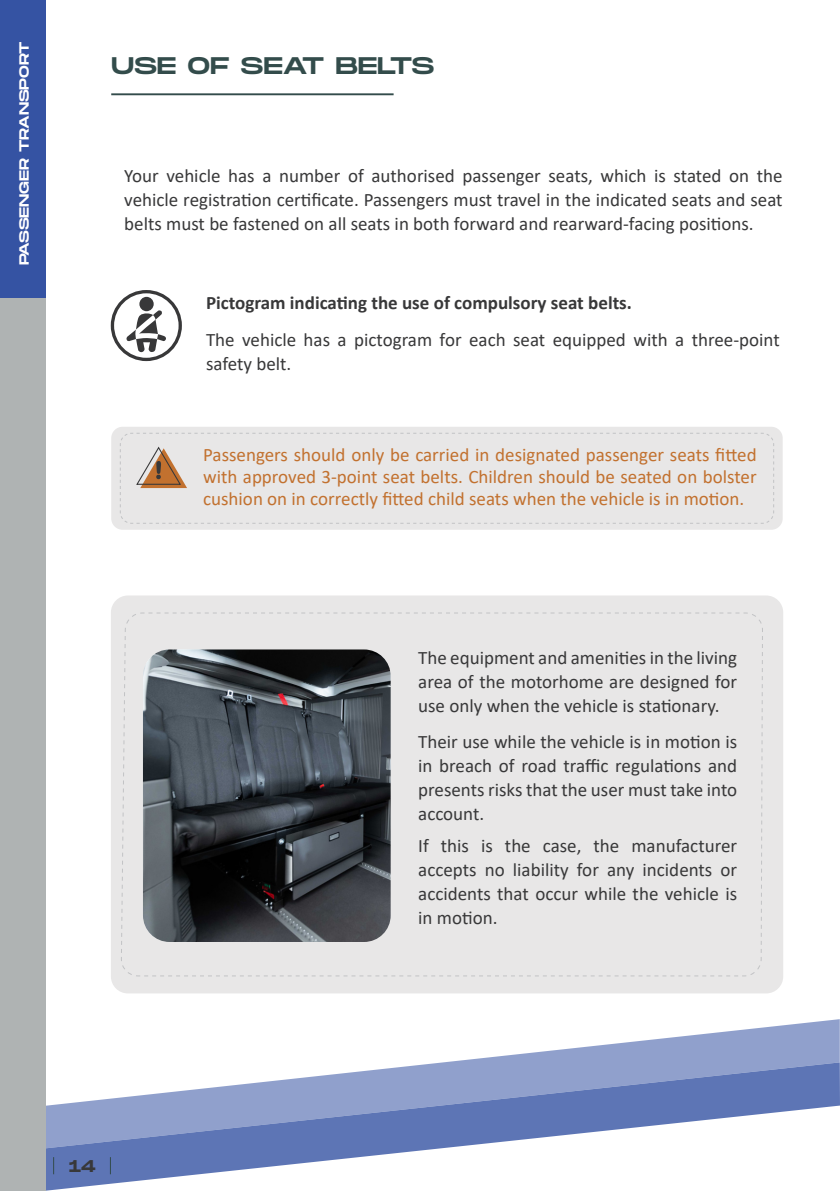
<style>
.page{position:relative;width:840px;height:1191px;background:#fff}
.page>*{position:absolute;margin:0;border:0;box-sizing:border-box;transform-origin:0 0}
.CUERPO{font:24px "Monument Extended";letter-spacing:-.01em;color:#334c4b}
.CUERPO-2{font:19px/24px "Calibri";color:#383839;text-align:justify}
.CUERPO-3{font:19px/22px "Calibri";color:#c2712f;text-align:justify}
.CUERPO-4{font:700 19px "Calibri";color:#383839}
.t1{font:17px "Monument Extended";color:#383839}
.CUERPO-5{font:13.4px "Monument Extended";letter-spacing:-.015em;color:#fff}
</style>
<div class="page">
<svg style="left:45px;top:855px;width:793px;height:336px"></svg>
<div style="left:111px;top:595px;width:671px;height:398px;background:#e8e7e7;border-radius:17px"></div>
<svg style="left:121px;top:612px;width:642px;height:365px"></svg>
<img style="left:143px;top:649px;width:247px;height:293px">
<hr style="left:111px;top:93px;width:282px;height:2px;background:#334c4b">
<svg style="left:126px;top:310px;width:40px;height:42px"></svg>
<div style="left:139px;top:297px;width:15px;height:14px;background:#383839;border-radius:50%"></div>
<div style="left:111px;top:290px;width:71px;height:71px;border:3px solid #383839;border-radius:50%"></div>
<div style="left:0;top:0;width:45px;height:1191px;background:#afb3b3"></div>
<div style="left:0;top:0;width:45px;height:298px;background:#3553a3"></div>
<img style="left:839px;top:1019px;width:1px;height:87px">
<svg style="left:838px;top:1019px;width:1px;height:87px"></svg>
<div style="left:111px;top:427px;width:671px;height:103px;background:#e8e7e7;border-radius:11px"></div>
<svg style="left:120px;top:433px;width:654px;height:91px"></svg>
<svg style="left:135px;top:446px;width:52px;height:42px"></svg>
<svg style="left:53px;top:1157px;width:1px;height:17px"></svg>
<svg style="left:110px;top:1157px;width:1px;height:17px"></svg>
<p class="CUERPO-5" style="left:14px;top:265px;width:225px;rotate:-90deg">PASSENGER TRANSPORT</p>
<p class="CUERPO" style="left:111px;top:48px;width:324px">USE OF SEAT BELTS</p>
<p class="CUERPO-2" style="left:124px;top:164px;width:659px">Your vehicle has a number of authorised passenger seats, which is stated on the vehicle registration certificate. Passengers must travel in the indicated seats and seat belts must be fastened on all seats in both forward and rearward-facing positions.</p>
<p class="CUERPO-4" style="left:206px;top:290px;width:427px">Pictogram indicating the use of compulsory seat belts.</p>
<p class="CUERPO-2" style="left:206px;top:327px;width:575px">The vehicle has a pictogram for each seat equipped with a three-point safety belt.</p>
<p class="CUERPO-3" style="left:203px;top:443px;width:554px">Passengers should only be carried in designated passenger seats fitted with approved 3-point seat belts. Children should be seated on bolster cushion on in correctly fitted child seats when the vehicle is in motion.</p>
<p class="CUERPO-2" style="left:418px;top:645px;width:320px">The equipment and amenities in the living area of the motorhome are designed for use only when the vehicle is stationary.</p>
<p class="CUERPO-2" style="left:418px;top:729px;width:320px">Their use while the vehicle is in motion is in breach of road traffic regulations and presents risks that the user must take into account.</p>
<p class="CUERPO-2" style="left:418px;top:833px;width:320px">If this is the case, the manufacturer accepts no liability for any incidents or accidents that occur while the vehicle is in motion.</p>
<p class="t1" style="left:69px;top:1153px;width:29px">14</p>
</div>
